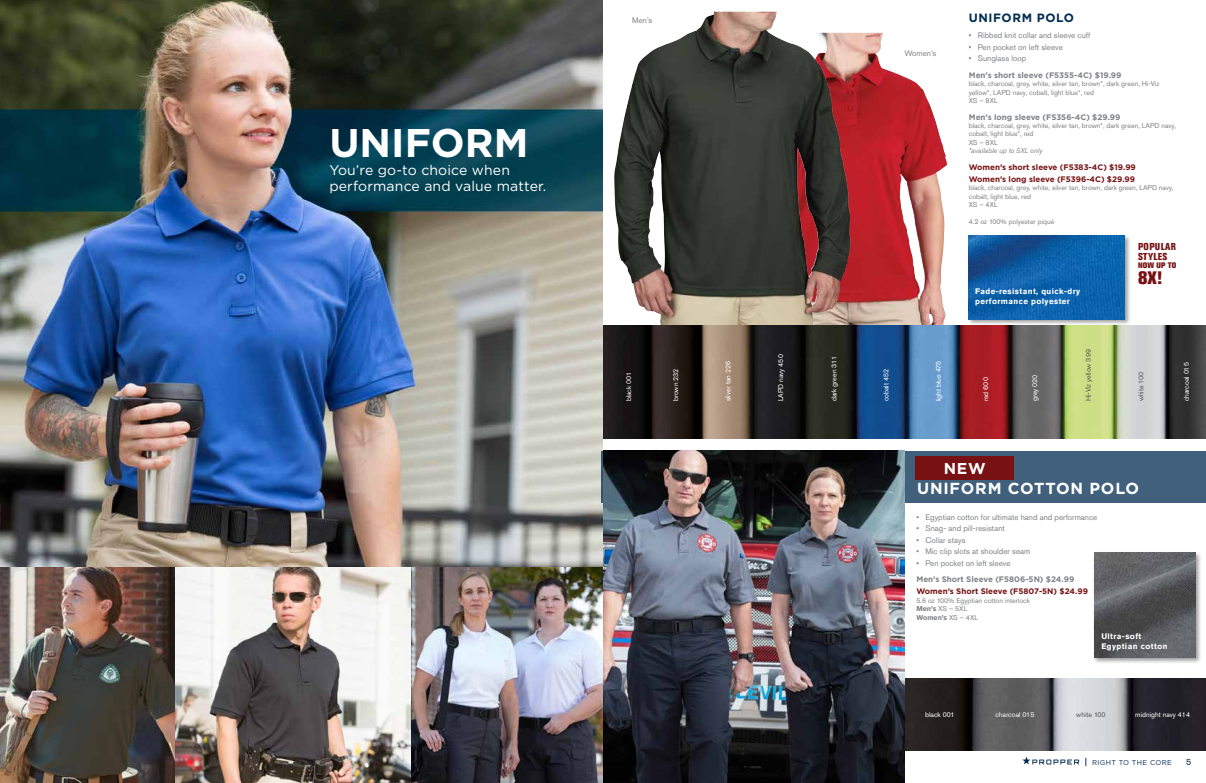
<style>
.page{position:relative;width:1206px;height:783px;background:#fff}
.page>*{position:absolute;margin:0;border:0;box-sizing:border-box;transform-origin:0 0}
.t1{font:700 40px "Gotham";color:#fff}
.t2{font:800 18px "Akzidenz Grotesk Std";color:#771113}
.t3{font:700 16px "Gotham";letter-spacing:.05em;color:#fff}
.t4{font:700 15.7px "Gotham";color:#fff}
.t5{font:14px/16px "Gotham";letter-spacing:.01em;color:#fff}
.t6{font:700 12px "Gotham";letter-spacing:.05em;color:#002b51}
.t7{font:800 condensed 10px/10px "Akzidenz Grotesk Std";letter-spacing:.035em;color:#771113}
.t8{font:9px "Akzidenz Grotesk Std";color:#002b51}
.t9{font:8px "Akzidenz Grotesk Std";color:#808285}
.t10{font:700 8px/12px "Gotham";color:#771113}
.t11{font:700 8px "Gotham";color:#808285}
.t12{font:700 8px/10px "Akzidenz Grotesk Std";letter-spacing:.05em;color:#fff}
.t13{font:800 8px "Akzidenz Grotesk Std";letter-spacing:.03em;color:#771113}
.t14{font:7px/8.4px "Akzidenz Grotesk Std";color:#808285}
.t15{font:7px "Akzidenz Grotesk Std";color:#fff}
.t16{font:7px "Akzidenz Grotesk Std";color:#565757}
.t17{font:italic 7px "Akzidenz Grotesk Std";color:#808285}
.t18{font:7px "Gotham";letter-spacing:.05em;color:#002b51}
.s1{font-weight:700}
.s2{font-weight:500;font-size:9px}
</style>
<div class="page">
<svg style="left:1022px;top:757px;width:57px;height:7px"></svg>
<img style="left:0;top:0;width:603px;height:568px">
<img style="left:851px;top:33px;width:96px;height:292px">
<img style="left:614px;top:12px;width:237px;height:313px">
<img style="left:905px;top:678px;width:301px;height:73px">
<img style="left:603px;top:325px;width:603px;height:114px">
<div style="left:1093px;top:551px;width:109px;height:113px;background:#000;opacity:.4"></div>
<img style="left:1094px;top:553px;width:101px;height:105px">
<div style="left:967px;top:234px;width:164px;height:92px;background:#000;opacity:.4"></div>
<img style="left:969px;top:235px;width:155px;height:84px">
<div style="left:601px;top:451px;width:605px;height:52px;background:#40607c"></div>
<img style="left:603px;top:451px;width:302px;height:332px">
<div style="left:915px;top:456px;width:99px;height:23px;background:#771113"></div>
<img style="left:0;top:568px;width:603px;height:215px">
<h1 class="t1" style="left:329px;top:117px;width:201px">UNIFORM</h1>
<h3 class="t5" style="left:329px;top:161px;width:218px">You’re go-to choice when performance and value matter.</h3>
<p class="t9" style="left:632px;top:15px;width:21px">Men’s</p>
<p class="t15" style="left:625px;top:401px;width:31px;rotate:-90deg">black 001</p>
<p class="t15" style="left:672px;top:401px;width:34px;rotate:-90deg">brown 232</p>
<p class="t15" style="left:724px;top:401px;width:42px;rotate:-90deg">silver tan 226</p>
<p class="t15" style="left:777px;top:401px;width:49px;rotate:-90deg">LAPD navy 450</p>
<p class="t15" style="left:830px;top:401px;width:47px;rotate:-90deg">dark green 311</p>
<p class="t9" style="left:904px;top:49px;width:33px">Women’s</p>
<p class="t15" style="left:882px;top:401px;width:34px;rotate:-90deg">cobalt 452</p>
<p class="t15" style="left:934px;top:401px;width:42px;rotate:-90deg">light blue 475</p>
<h3 class="t6" style="left:969px;top:10px;width:107px">UNIFORM POLO</h3>
<p class="t9" style="left:969px;top:31px;width:123px">• Ribbed knit collar and sleeve cuff</p>
<p class="t9" style="left:969px;top:42px;width:96px">• Pen pocket on left sleeve</p>
<p class="t9" style="left:969px;top:54px;width:59px">• Sunglass loop</p>
<p class="t11" style="left:969px;top:70px;width:154px">Men’s short sleeve (F5355-4C) $19.99</p>
<p class="t14" style="left:969px;top:80px;width:192px">black, charcoal, grey, white, silver tan, brown*, dark green, Hi-Viz yellow*, LAPD navy, cobalt, light blue*, red<br>XS – 8XL</p>
<p class="t11" style="left:969px;top:112px;width:153px">Men’s long sleeve (F5356-4C) $29.99</p>
<p class="t14" style="left:969px;top:121px;width:209px">black, charcoal, grey, white, silver tan, brown*, dark green, LAPD navy, cobalt, light blue*, red<br>XS – 8XL</p>
<p class="t17" style="left:969px;top:147px;width:75px">*available up to 5XL only</p>
<p class="t10" style="left:969px;top:161px;width:169px">Women’s short sleeve (F5383-4C) $19.99<br>Women’s long sleeve (F5396-4C) $29.99</p>
<p class="t14" style="left:969px;top:183px;width:206px">black, charcoal, grey, white, silver tan, brown, dark green, LAPD navy, cobalt, light blue, red<br>XS – 4XL</p>
<p class="t14" style="left:969px;top:218px;width:87px">4.2 oz 100% polyester piqué</p>
<p class="t12" style="left:975px;top:286px;width:107px">Fade-resistant, quick-dry performance polyester</p>
<p class="t15" style="left:981px;top:401px;width:26px;rotate:-90deg">red 600</p>
<p class="t15" style="left:1031px;top:401px;width:28px;rotate:-90deg">grey 020</p>
<p class="t16" style="left:1084px;top:401px;width:54px;rotate:-90deg">Hi-Viz yellow 399</p>
<h3 class="t7" style="left:1138px;top:242px;width:39px">POPULAR<br>STYLES</h3>
<p class="t13" style="left:1138px;top:261px;width:40px">NOW UP TO</p>
<h2 class="t2" style="left:1138px;top:268px;width:26px">8X!</h2>
<p class="t16" style="left:1137px;top:401px;width:31px;rotate:-90deg">white 100</p>
<p class="t15" style="left:1182px;top:401px;width:41px;rotate:-90deg">charcoal 015</p>
<h3 class="t4" style="left:944px;top:458px;width:44px">NEW</h3>
<h3 class="t3" style="left:917px;top:478px;width:223px">UNIFORM COTTON POLO</h3>
<p class="t9" style="left:916px;top:512px;width:183px">• Egyptian cotton for ultimate hand and performance</p>
<p class="t9" style="left:916px;top:524px;width:90px">• Snag- and pill-resistant</p>
<p class="t9" style="left:916px;top:535px;width:51px">• Collar stays</p>
<p class="t9" style="left:916px;top:547px;width:115px">• Mic clip slots at shoulder seam</p>
<p class="t9" style="left:916px;top:558px;width:96px">• Pen pocket on left sleeve</p>
<p class="t11" style="left:916px;top:574px;width:159px">Men’s Short Sleeve (F5806-5N) $24.99</p>
<p class="t10" style="left:916px;top:585px;width:173px">Women’s Short Sleeve (F5807-5N) $24.99</p>
<p class="t14" style="left:916px;top:596px;width:115px">5.6 oz 100% Egyptian cotton interlock<br><span class="s1">Men’s</span> XS – 5XL<br><span class="s1">Women’s</span> XS – 4XL</p>
<p class="t12" style="left:1101px;top:632px;width:68px">Ultra-soft<br>Egyptian cotton</p>
<p class="t15" style="left:925px;top:710px;width:31px">black 001</p>
<p class="t15" style="left:995px;top:710px;width:41px">charcoal 015</p>
<p class="t16" style="left:1076px;top:710px;width:31px">white 100</p>
<p class="t15" style="left:1135px;top:710px;width:56px">midnight navy 414</p>
<p class="t18" style="left:1085px;top:758px;width:89px"><span class="s2">|</span> RIGHT TO THE CORE</p>
<p class="t8" style="left:1186px;top:756px;width:7px">5</p>
</div>
